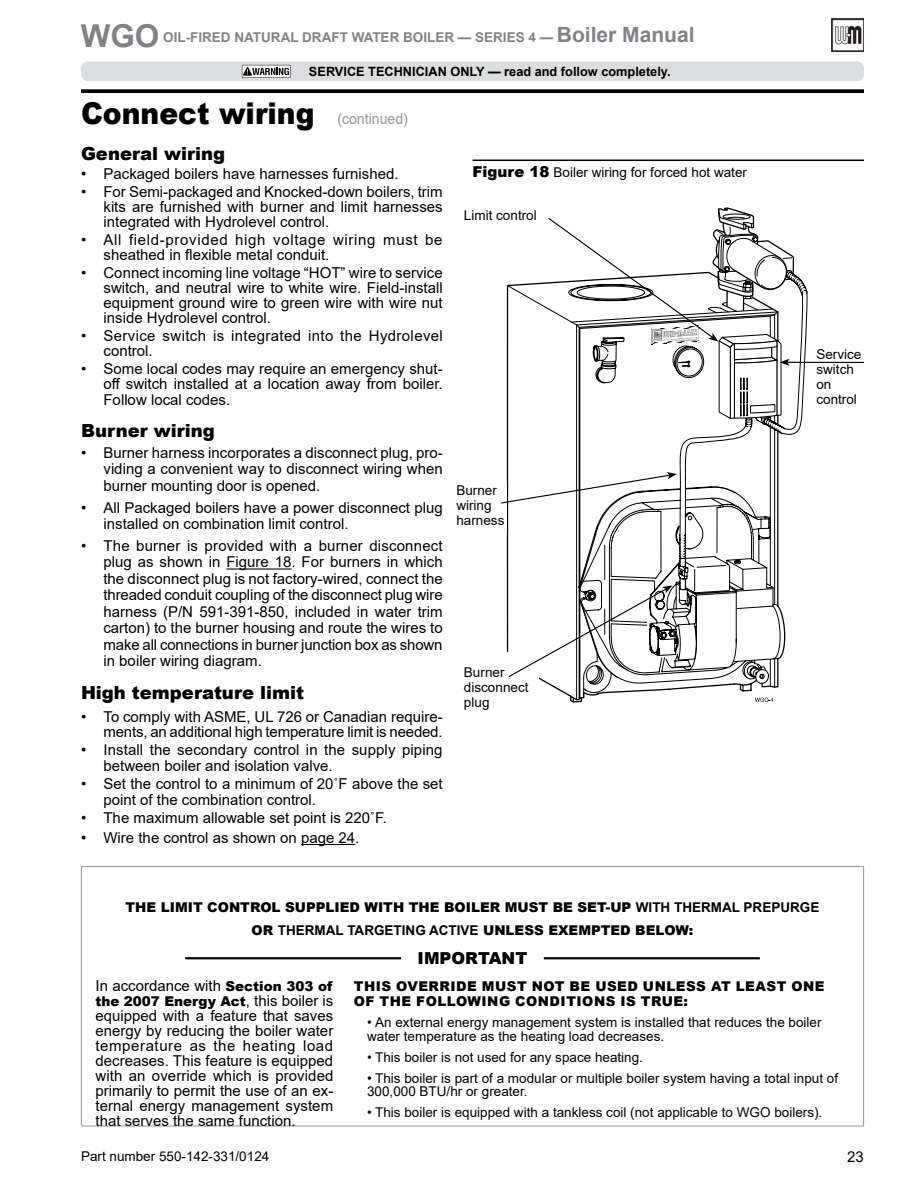
<style>
.page{position:relative;width:918px;height:1188px;background:#fff}
.page>*{position:absolute;margin:0;border:0;box-sizing:border-box;transform-origin:0 0}
.t1{font:700 31.5px "Arial";color:#808285}
.t2{font:900 30px "Arial";color:#000;scale:.94 1}
.t3{font:900 18px "Arial";color:#000}
.t4{font:900 16.5px "Arial";color:#000}
.t5{font:15px/15px "Arial";color:#000;text-align:justify}
.t6{font:15px/15px "Arial";letter-spacing:.045em;color:#000}
.t7{font:15px/15px "Arial";letter-spacing:.025em;color:#000}
.t8{font:13.5px/15px "Arial";color:#000}
.t9{font:900 13.5px/23.4px "Arial";color:#000;text-align:center}
.t10{font:900 13.5px/15px "Arial";letter-spacing:.035em;color:#000}
.t11{font:700 13.5px "Arial";color:#808285}
.t12{font:700 12.75px "Arial";color:#000}
.s1{font-size:21px}
.s2{font-weight:400;font-size:15px;color:#939598}
.s3{font-weight:900;font-size:15px}
.s4{font-weight:700}
.s5{font-weight:900;font-size:13.5px}
.s6{font-weight:400;font-size:15px}
</style>
<div class="page">
<div style="left:81px;top:61px;width:783px;height:20px;background:#dcddde;border-radius:7px"></div>
<svg style="left:242px;top:65px;width:49px;height:13px"></svg>
<svg style="left:81px;top:89px;width:783px;height:4px;background:#111"></svg>
<hr style="left:787px;top:362px;width:77px;height:1px;background:#000">
<svg style="left:501px;top:207px;width:306px;height:496px"></svg>
<hr style="left:472px;top:160px;width:392px;height:1px;background:#000">
<hr style="left:226px;top:568px;width:66px;height:2px;background:#000">
<hr style="left:301px;top:844px;width:54px;height:1px;background:#000">
<hr style="left:81px;top:866px;width:783px;height:1px;background:#939598">
<hr style="left:81px;top:867px;width:1px;height:259px;background:#939598">
<hr style="left:863px;top:867px;width:1px;height:259px;background:#939598">
<hr style="left:81px;top:1126px;width:783px;height:1px;background:#939598">
<hr style="left:185px;top:957px;width:216px;height:2px;background:#000">
<hr style="left:544px;top:957px;width:216px;height:2px;background:#000">
<img style="left:831px;top:18px;width:33px;height:33px">
<h1 class="t1" style="left:81px;top:14px;width:80px">WGO</h1>
<p class="t11" style="left:163px;top:28px;width:533px">OIL-FIRED NATURAL DRAFT WATER BOILER — SERIES 4 — <span class="s1">Boiler Manual</span></p>
<p class="t12" style="left:309px;top:62px;width:363px">SERVICE TECHNICIAN ONLY — read and follow completely.</p>
<h2 class="t2" style="left:81px;top:91px;width:349px">Connect wiring <span class="s2">(continued)</span></h2>
<p class="t3" style="left:81px;top:140px;width:146px">General wiring</p>
<p class="t5" style="left:81px;top:166px;width:319px">• Packaged boilers have harnesses furnished.</p>
<p class="t5" style="left:104px;top:184px;width:341px;text-indent:-22px">• For Semi-packaged and Knocked-down boilers, trim kits are furnished with burner and limit harnesses integrated with Hydrolevel control.</p>
<p class="t6" style="left:104px;top:232px;width:341px;text-indent:-22px">• All field-provided high voltage wiring must be sheathed in flexible metal conduit.</p>
<p class="t5" style="left:104px;top:265px;width:341px;text-indent:-22px">• Connect incoming line voltage “HOT” wire to service switch, and neutral wire to white wire. Field-install equipment ground wire to green wire with wire nut inside Hydrolevel control.</p>
<p class="t7" style="left:104px;top:328px;width:341px;text-indent:-22px">• Service switch is integrated into the Hydrolevel control.</p>
<p class="t5" style="left:104px;top:361px;width:341px;text-indent:-22px">• Some local codes may require an emergency shut&shy;off switch installed at a location away from boiler.<br>Follow local codes.</p>
<p class="t3" style="left:81px;top:417px;width:135px">Burner wiring</p>
<p class="t5" style="left:104px;top:444px;width:341px;line-height:16.5px;text-indent:-22px">• Burner harness incorporates a disconnect plug, pro&shy;viding a convenient way to disconnect wiring when burner mounting door is opened.</p>
<p class="t5" style="left:104px;top:499px;width:341px;line-height:16.5px;text-indent:-22px">• All Packaged boilers have a power disconnect plug installed on combination limit control.</p>
<p class="t5" style="left:103px;top:537px;width:341px;line-height:16.5px;text-indent:-22px">• The burner is provided with a burner disconnect plug as shown in Figure 18. For burners in which the disconnect plug is not factory-wired, connect the threaded conduit coupling of the disconnect plug wire harness (P/N 591-391-850, included in water trim carton) to the burner housing and route the wires to make all connections in burner junction box as shown in boiler wiring diagram.</p>
<p class="t3" style="left:81px;top:680px;width:225px">High temperature limit</p>
<p class="t5" style="left:81px;top:708px;width:363px;line-height:15.8px;text-align:right">• To comply with ASME, UL 726 or Canadian require&shy;ments, an additional high temperature limit is needed.</p>
<p class="t5" style="left:104px;top:742px;width:341px;line-height:15.8px;text-indent:-22px">• Install the secondary control in the supply piping between boiler and isolation valve.</p>
<p class="t5" style="left:104px;top:776px;width:341px;line-height:15.8px;text-indent:-22px">• Set the control to a minimum of 20˚F above the set point of the combination control.</p>
<p class="t5" style="left:81px;top:810px;width:307px">• The maximum allowable set point is 220˚F.</p>
<p class="t5" style="left:81px;top:830px;width:280px">• Wire the control as shown on page 24.</p>
<p class="t8" style="left:472px;top:164px;width:276px"><span class="s3">Figure 18</span> Boiler wiring for forced hot water</p>
<p class="t8" style="left:464px;top:208px;width:74px">Limit control</p>
<p class="t8" style="left:456px;top:482px;width:50px">Burner wiring harness</p>
<p class="t8" style="left:464px;top:665px;width:66px">Burner disconnect plug</p>
<p class="t8" style="left:816px;top:346px;width:47px">Service switch on control</p>
<p class="t9" style="left:126px;top:895px;width:695px">THE LIMIT CONTROL SUPPLIED WITH THE BOILER MUST BE SET-UP <span class="s4">WITH THERMAL PREPURGE<br></span>OR <span class="s4">THERMAL TARGETING ACTIVE</span> UNLESS EXEMPTED BELOW:</p>
<p class="t4" style="left:418px;top:946px;width:111px">IMPORTANT</p>
<p class="t5" style="left:96px;top:978px;width:239px">In accordance with <span class="s5">Section 303 of</span></p>
<p class="t9" style="left:96px;top:989px;width:239px">the 2007 Energy Act<span class="s6">, this boiler is</span></p>
<p class="t5" style="left:96px;top:1008px;width:239px">equipped with a feature that saves energy by reducing the boiler water temperature as the heating load decreases. This feature is equipped with an override which is provided primarily to permit the use of an ex&shy;ternal energy management system that serves the same function.</p>
<p class="t10" style="left:354px;top:978px;width:472px">THIS OVERRIDE MUST NOT BE USED UNLESS AT LEAST ONE<br>OF THE FOLLOWING CONDITIONS IS TRUE:</p>
<p class="t8" style="left:367px;top:1016px;width:456px;line-height:13.5px">• An external energy management system is installed that reduces the boiler water temperature as the heating load decreases.</p>
<p class="t8" style="left:367px;top:1049px;width:277px">• This boiler is not used for any space heating.</p>
<p class="t8" style="left:367px;top:1071px;width:473px;line-height:13.5px">• This boiler is part of a modular or multiple boiler system having a total input of<br>300,000 BTU/hr or greater.</p>
<p class="t8" style="left:367px;top:1105px;width:457px">• This boiler is equipped with a tankless coil (not applicable to WGO boilers).</p>
<p class="t8" style="left:81px;top:1149px;width:190px">Part number 550-142-331/0124</p>
<p class="t5" style="left:847px;top:1149px;width:18px">23</p>
</div>
